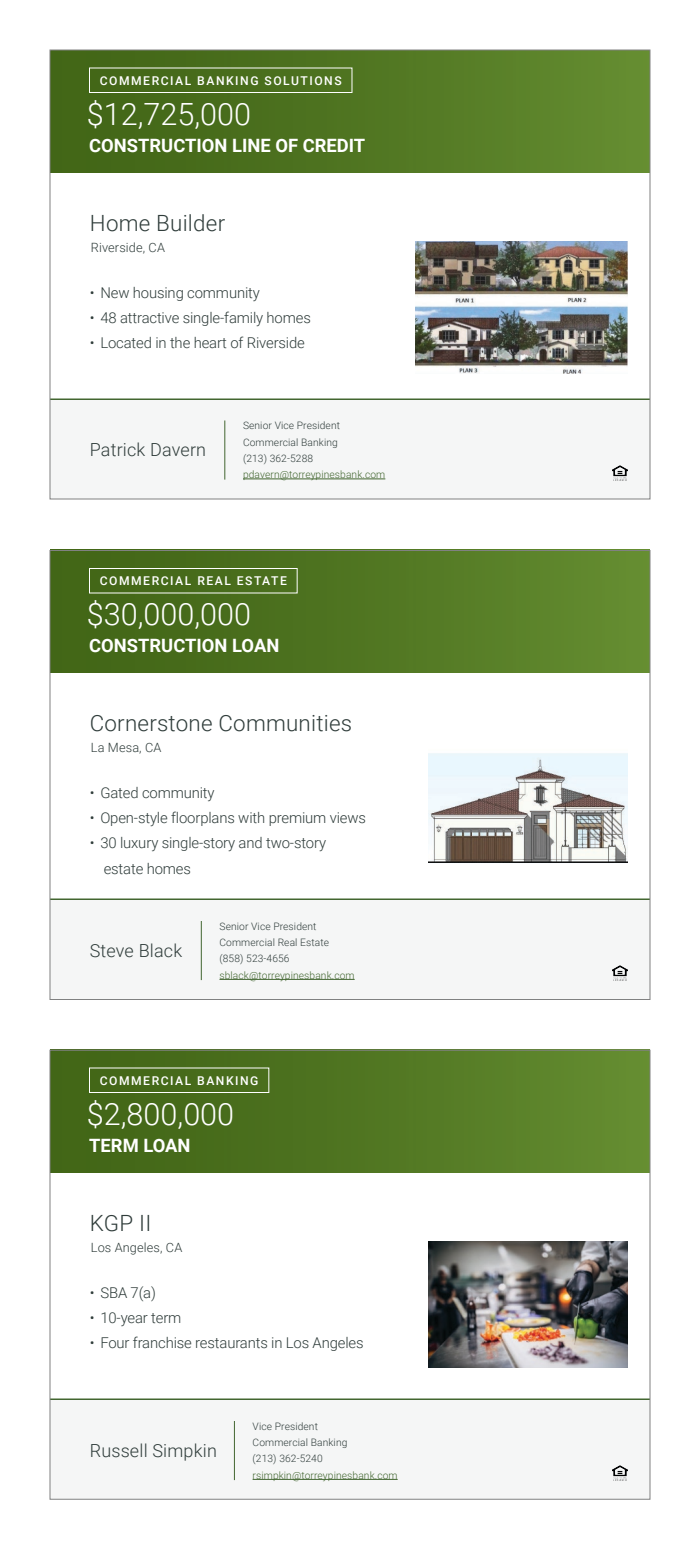
<style>
.page{position:relative;width:700px;height:1550px;background:#fff}
.page>*{position:absolute;margin:0;border:0;box-sizing:border-box;transform-origin:0 0}
.t1{font:300 30.6px "Roboto";color:#fff}
.Company{font:300 22.4px "Roboto";letter-spacing:.01em;color:#303d3b}
.t2{font:700 18.4px "Roboto";color:#fff}
.t3{font:300 18px "Roboto";letter-spacing:.01em;color:#303d3b}
.t4{font:300 14.9px/25.4px "Roboto";letter-spacing:-.01em;color:#303d3b}
.City{font:300 12.75px "Roboto";letter-spacing:.01em;color:#303d3b}
.t5{font:500 12.1px "Roboto";letter-spacing:.125em;color:#fff}
.Banker_Info{font:300 10.25px "Roboto";letter-spacing:.01em;color:#303d3b}
.t6{font:300 10.25px "Roboto";letter-spacing:.01em;color:#426630}
</style>
<div class="page">
<div style="left:50px;top:1399px;width:600px;height:100px;background:#f5f6f6"></div>
<hr style="left:50px;top:1398px;width:600px;height:2px;background:#426630">
<div style="left:50px;top:1050px;width:600px;height:123px;background:linear-gradient(to right,#3e6214,#638b30)"></div>
<div style="left:50px;top:899px;width:600px;height:100px;background:#f5f6f6"></div>
<hr style="left:50px;top:898px;width:600px;height:2px;background:#426630">
<hr style="left:201px;top:921px;width:1px;height:59px;background:#426630">
<div style="left:50px;top:550px;width:600px;height:123px;background:linear-gradient(to right,#3e6214,#638b30)"></div>
<div style="left:50px;top:399px;width:600px;height:100px;background:#f5f6f6"></div>
<hr style="left:50px;top:398px;width:600px;height:2px;background:#426630">
<div style="left:50px;top:50px;width:600px;height:123px;background:linear-gradient(to right,#3e6214,#638b30)"></div>
<hr style="left:225px;top:420px;width:1px;height:60px;background:#426630">
<hr style="left:234px;top:1421px;width:1px;height:59px;background:#426630">
<hr style="left:253px;top:1479px;width:145px;height:1px;background:#426630">
<img style="left:416px;top:241px;width:212px;height:133px">
<img style="left:613px;top:466px;width:14px;height:14px">
<img style="left:428px;top:753px;width:200px;height:110px">
<img style="left:613px;top:966px;width:14px;height:14px">
<img style="left:428px;top:1241px;width:200px;height:126px">
<img style="left:613px;top:1466px;width:14px;height:14px">
<hr style="left:220px;top:979px;width:135px;height:1px;background:#426630">
<hr style="left:243px;top:479px;width:142px;height:1px;background:#426630">
<div style="left:89px;top:1068px;width:180px;height:25px;border:1px solid #fff"></div>
<div style="left:89px;top:568px;width:208px;height:25px;border:1px solid #fff"></div>
<div style="left:89px;top:68px;width:263px;height:25px;border:1px solid #fff"></div>
<h1 class="t5" style="left:100px;top:72px;width:243px">COMMERCIAL BANKING SOLUTIONS</h1>
<h1 class="t1" style="left:87px;top:93px;width:166px">$12,725,000</h1>
<h1 class="t2" style="left:89px;top:133px;width:277px">CONSTRUCTION LINE OF CREDIT</h1>
<h2 class="Company" style="left:90px;top:207px;width:137px">Home Builder</h2>
<p class="City" style="left:91px;top:238px;width:76px">Riverside, CA</p>
<p class="t4" style="left:90px;top:279px;width:172px">• New housing community</p>
<p class="t4" style="left:90px;top:305px;width:223px">• 48 attractive single-family homes</p>
<p class="t4" style="left:90px;top:330px;width:217px">• Located in the heart of Riverside</p>
<p class="t3" style="left:90px;top:437px;width:118px">Patrick Davern</p>
<p class="Banker_Info" style="left:243px;top:418px;width:99px">Senior Vice President</p>
<p class="Banker_Info" style="left:243px;top:435px;width:96px">Commercial Banking</p>
<p class="Banker_Info" style="left:243px;top:451px;width:72px">(213) 362-5288</p>
<p class="t6" style="left:243px;top:467px;width:144px">pdavern@torreypinesbank.com</p>
<h1 class="t5" style="left:100px;top:572px;width:189px">COMMERCIAL REAL ESTATE</h1>
<h1 class="t1" style="left:87px;top:593px;width:166px">$30,000,000</h1>
<h1 class="t2" style="left:89px;top:633px;width:192px">CONSTRUCTION LOAN</h1>
<h2 class="Company" style="left:90px;top:707px;width:264px">Cornerstone Communities</h2>
<p class="City" style="left:91px;top:738px;width:72px">La Mesa, CA</p>
<p class="t4" style="left:90px;top:779px;width:126px">• Gated community</p>
<p class="t4" style="left:90px;top:805px;width:278px">• Open-style floorplans with premium views</p>
<p class="t4" style="left:104px;top:830px;width:224px;text-indent:-14px">• 30 luxury single-story and two-story estate homes</p>
<p class="t3" style="left:90px;top:938px;width:94px">Steve Black</p>
<p class="Banker_Info" style="left:220px;top:919px;width:99px">Senior Vice President</p>
<p class="Banker_Info" style="left:220px;top:935px;width:111px">Commercial Real Estate</p>
<p class="Banker_Info" style="left:220px;top:952px;width:72px">(858) 523-4656</p>
<p class="t6" style="left:220px;top:968px;width:137px">sblack@torreypinesbank.com</p>
<h1 class="t5" style="left:100px;top:1072px;width:160px">COMMERCIAL BANKING</h1>
<h1 class="t1" style="left:87px;top:1093px;width:149px">$2,800,000</h1>
<h1 class="t2" style="left:89px;top:1133px;width:103px">TERM LOAN</h1>
<h2 class="Company" style="left:90px;top:1207px;width:63px">KGP II</h2>
<p class="City" style="left:91px;top:1238px;width:93px">Los Angeles, CA</p>
<p class="t4" style="left:90px;top:1279px;width:68px">• SBA 7(a)</p>
<p class="t4" style="left:90px;top:1305px;width:93px">• 10-year term</p>
<p class="t4" style="left:90px;top:1330px;width:275px">• Four franchise restaurants in Los Angeles</p>
<p class="t3" style="left:90px;top:1438px;width:129px">Russell Simpkin</p>
<p class="Banker_Info" style="left:253px;top:1419px;width:67px">Vice President</p>
<p class="Banker_Info" style="left:253px;top:1435px;width:96px">Commercial Banking</p>
<p class="Banker_Info" style="left:253px;top:1452px;width:72px">(213) 362-5240</p>
<p class="t6" style="left:253px;top:1468px;width:147px">rsimpkin@torreypinesbank.com</p>
</div>
